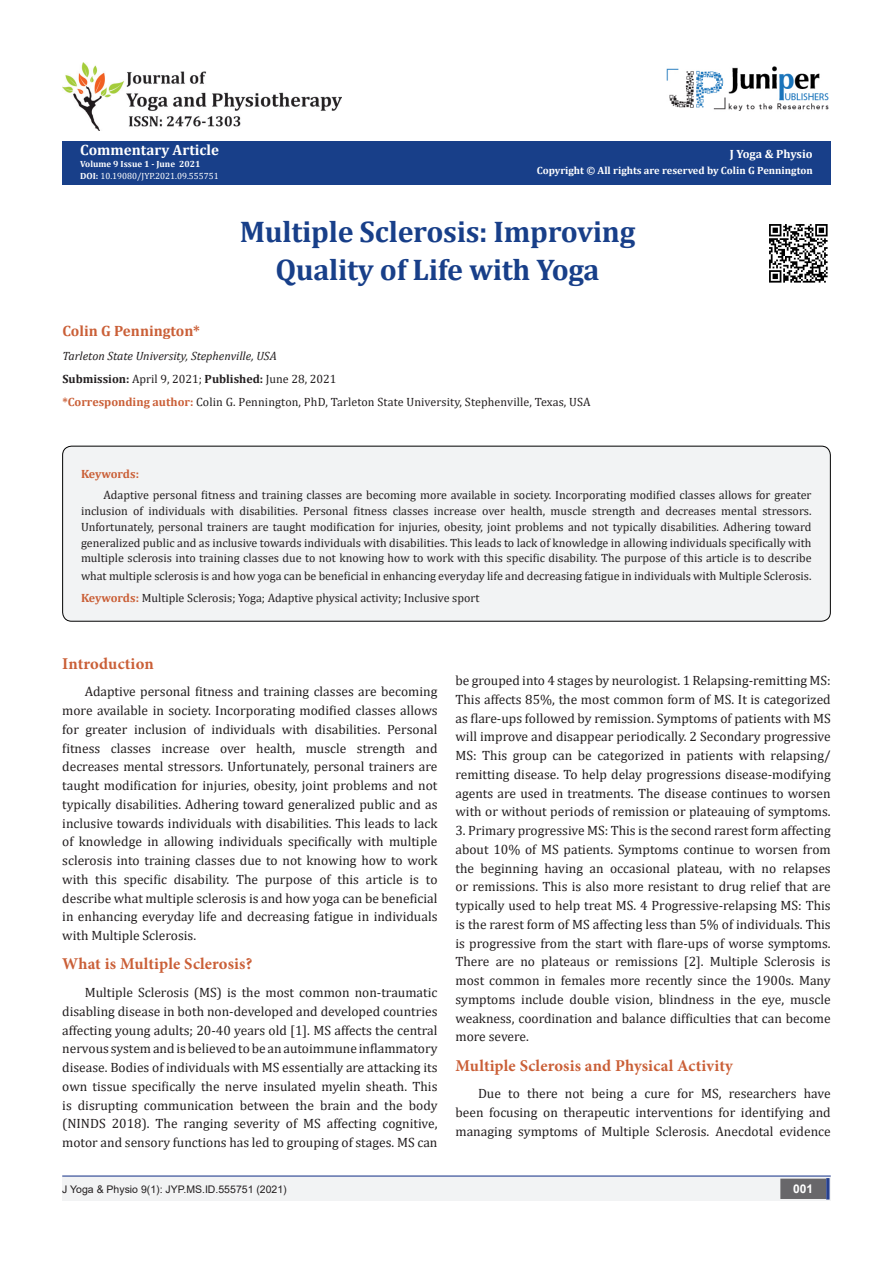
<style>
.page{position:relative;width:893px;height:1263px;background:#fff}
.page>*{position:absolute;margin:0;border:0;box-sizing:border-box;transform-origin:0 0}
.t1{font:700 30px/37.5px "Cambria";letter-spacing:-.01em;color:#183f89;text-align:center}
.List_Paragraph{font:700 16.5px "Minion Pro";letter-spacing:.005em;color:#ca5f37}
.t2{font:700 15px "Cambria";color:#fff}
.t3{font:700 15px "Cambria";color:#ca5f37}
.t4{font:13.5px/18.8px "Cambria";color:#231f20;text-align:justify}
.t5{font:12px/15.8px "Cambria";color:#231f20;text-align:justify}
.t6{font:italic 12px "Cambria";color:#231f20}
.t7{font:700 12px "Cambria";letter-spacing:-.005em;color:#fff}
.t8{font:700 12px "Cambria";letter-spacing:-.015em;color:#ca5f37}
.t9{font:700 12px "Arial";color:#fff}
.t10{font:700 10.5px "Cambria";color:#fff}
.t11{font:10.5px "Arial";color:#231f20}
.t12{font:9px "Cambria";color:#fff}
.t13{font:700 9px "Cambria";color:#fff}
.s1{font-weight:700}
.s2{font-weight:700;color:#ca5f37}
</style>
<div class="page">
<div style="left:62px;top:141px;width:769px;height:43px;background:#183f89"></div>
<hr style="left:62px;top:1175px;width:769px;height:1px;background:#253f8e">
<div style="left:62px;top:1177px;width:494px;height:24px;background:#f2f3f4"></div>
<div style="left:510px;top:1177px;width:321px;height:24px;background:#f2f3f4"></div>
<div style="left:781px;top:1179px;width:44px;height:19px;background:#68676a"></div>
<div style="left:780px;top:1178px;width:46px;height:21px;border:2px solid #68676a"></div>
<div style="left:826px;top:1178px;width:3px;height:21px;background:#253f8e;border:2px solid #253f8e"></div>
<img style="left:666px;top:66px;width:163px;height:45px">
<img style="left:62px;top:62px;width:279px;height:68px">
<div style="left:63px;top:446px;width:767px;height:175px;background:#f2f3f4;border-radius:9px"></div>
<div style="left:62px;top:446px;width:769px;height:176px;border:1px solid #000;border-radius:9px"></div>
<img style="left:769px;top:224px;width:59px;height:59px">
<p class="t2" style="left:80px;top:139px;width:140px">Commentary Article</p>
<p class="t13" style="left:80px;top:157px;width:122px">Volume 9 Issue 1 - June 2021</p>
<p class="t12" style="left:80px;top:171px;width:140px"><span class="s1">DOI:</span> 10.19080/JYP.2021.09.555751</p>
<p class="t7" style="left:730px;top:145px;width:84px">J Yoga &amp; Physio</p>
<p class="t10" style="left:537px;top:163px;width:277px">Copyright © All rights are reserved by Colin G Pennington</p>
<p class="t1" style="left:240px;top:212px;width:397px">Multiple Sclerosis: Improving<br>Quality of Life with Yoga</p>
<p class="t3" style="left:62px;top:320px;width:139px">Colin G Pennington*</p>
<p class="t6" style="left:62px;top:347px;width:216px">Tarleton State University, Stephenville, USA</p>
<p class="t5" style="left:62px;top:371px;width:276px"><span class="s1">Submission:</span> April 9, 2021; <span class="s1">Published:</span> June 28, 2021</p>
<p class="t5" style="left:62px;top:394px;width:530px"><span class="s2">*Corresponding author:</span> Colin G. Pennington, PhD, Tarleton State University, Stephenville, Texas, USA</p>
<p class="t8" style="left:81px;top:465px;width:60px">Keywords:</p>
<p class="t5" style="left:81px;top:487px;width:732px;text-indent:22px">Adaptive personal fitness and training classes are becoming more available in society. Incorporating modified classes allows for greater inclusion of individuals with disabilities. Personal fitness classes increase over health, muscle strength and decreases mental stressors.<br>Unfortunately, personal trainers are taught modification for injuries, obesity, joint problems and not typically disabilities. Adhering toward generalized public and as inclusive towards individuals with disabilities. This leads to lack of knowledge in allowing individuals specifically with multiple sclerosis into training classes due to not knowing how to work with this specific disability. The purpose of this article is to describe</p>
<p class="t5" style="left:81px;top:568px;width:732px">what multiple sclerosis is and how yoga can be beneficial in enhancing everyday life and decreasing fatigue in individuals with Multiple Sclerosis.</p>
<p class="t5" style="left:81px;top:590px;width:400px"><span class="s2">Keywords:</span> Multiple Sclerosis; Yoga; Adaptive physical activity; Inclusive sport</p>
<p class="List_Paragraph" style="left:62px;top:652px;width:93px">Introduction</p>
<p class="t4" style="left:62px;top:682px;width:377px;text-indent:22px">Adaptive personal fitness and training classes are becoming more available in society. Incorporating modified classes allows for greater inclusion of individuals with disabilities. Personal fitness classes increase over health, muscle strength and decreases mental stressors. Unfortunately, personal trainers are taught modification for injuries, obesity, joint problems and not typically disabilities. Adhering toward generalized public and as inclusive towards individuals with disabilities. This leads to lack of knowledge in allowing individuals specifically with multiple sclerosis into training classes due to not knowing how to work with this specific disability. The purpose of this article is to describe what multiple sclerosis is and how yoga can be beneficial in enhancing everyday life and decreasing fatigue in individuals with Multiple Sclerosis.</p>
<p class="List_Paragraph" style="left:62px;top:952px;width:192px">What is Multiple Sclerosis?</p>
<p class="t4" style="left:62px;top:983px;width:377px;text-indent:22px">Multiple Sclerosis (MS) is the most common non-traumatic disabling disease in both non-developed and developed countries affecting young adults; 20-40 years old [1]. MS affects the central nervous system and is believed to be an autoimmune inflammatory disease. Bodies of individuals with MS essentially are attacking its own tissue specifically the nerve insulated myelin sheath. This is disrupting communication between the brain and the body (NINDS 2018). The ranging severity of MS affecting cognitive, motor and sensory functions has led to grouping of stages. MS can</p>
<p class="t4" style="left:455px;top:671px;width:377px">be grouped into 4 stages by neurologist. 1 Relapsing-remitting MS:<br>This affects 85%, the most common form of MS. It is categorized as flare-ups followed by remission. Symptoms of patients with MS will improve and disappear periodically. 2 Secondary progressive MS: This group can be categorized in patients with relapsing/ remitting disease. To help delay progressions disease-modifying agents are used in treatments. The disease continues to worsen with or without periods of remission or plateauing of symptoms.</p>
<p class="t4" style="left:455px;top:821px;width:377px">3. Primary progressive MS: This is the second rarest form affecting about 10% of MS patients. Symptoms continue to worsen from the beginning having an occasional plateau, with no relapses or remissions. This is also more resistant to drug relief that are typically used to help treat MS. 4 Progressive-relapsing MS: This is the rarest form of MS affecting less than 5% of individuals. This is progressive from the start with flare-ups of worse symptoms.<br>There are no plateaus or remissions [2]. Multiple Sclerosis is most common in females more recently since the 1900s. Many symptoms include double vision, blindness in the eye, muscle weakness, coordination and balance difficulties that can become more severe.</p>
<p class="List_Paragraph" style="left:455px;top:1054px;width:279px">Multiple Sclerosis and Physical Activity</p>
<p class="t4" style="left:455px;top:1084px;width:377px;text-indent:22px">Due to there not being a cure for MS, researchers have been focusing on therapeutic interventions for identifying and managing symptoms of Multiple Sclerosis. Anecdotal evidence</p>
<p class="t11" style="left:62px;top:1182px;width:226px">J Yoga &amp; Physio 9(1): JYP.MS.ID.555751 (2021)</p>
<p class="t9" style="left:793px;top:1180px;width:22px">001</p>
</div>
